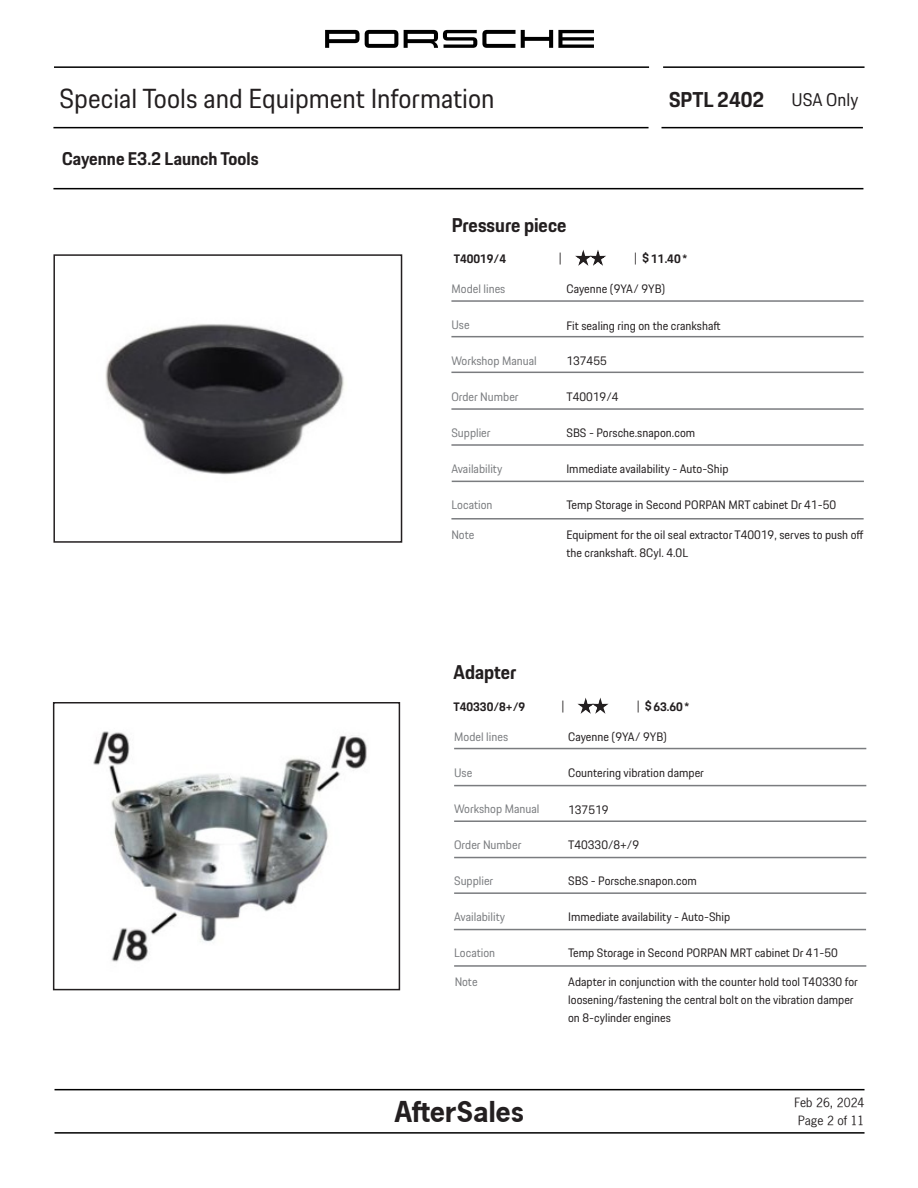
<style>
.page{position:relative;width:918px;height:1188px;background:#fff}
.page>*{position:absolute;margin:0;border:0;box-sizing:border-box;transform-origin:0 0}
.t1{font:27px "Porsche Next";color:#231f20}
.t2{font:700 27px "Porsche News Gothic";color:#231f20}
.t3{font:700 21px "Porsche Next";color:#231f20}
.t4{font:700 19.5px "Porsche Next";color:#231f20}
.t5{font:700 18px "Porsche Next";color:#231f20}
.t6{font:18px "Porsche Next";color:#231f20}
.t7{font:12px/18px "Porsche Next";color:#231f20}
.t8{font:12px "Porsche Next";color:#7a7c7f}
.t9{font:700 12px "Porsche Next";color:#231f20}
.t10{font:12px/18px "Porsche News Gothic";color:#231f20;text-align:center}
.s1{font-weight:700}
.s2{font-weight:400}
</style>
<div class="page">
<hr style="left:55px;top:1089px;width:810px;height:1px;background:#000">
<hr style="left:55px;top:1132px;width:810px;height:2px;background:#000">
<svg style="left:325px;top:30px;width:269px;height:18px"></svg>
<hr style="left:54px;top:66px;width:595px;height:2px;background:#000">
<hr style="left:53px;top:188px;width:810px;height:1px;background:#000">
<hr style="left:663px;top:66px;width:202px;height:2px;background:#000">
<hr style="left:53px;top:127px;width:596px;height:1px;background:#000">
<hr style="left:662px;top:127px;width:201px;height:1px;background:#000">
<hr style="left:451px;top:300px;width:413px;height:2px;background:#7a7c7f">
<hr style="left:451px;top:336px;width:413px;height:1px;background:#7a7c7f">
<hr style="left:451px;top:372px;width:413px;height:1px;background:#7a7c7f">
<hr style="left:451px;top:408px;width:413px;height:2px;background:#7a7c7f">
<hr style="left:451px;top:444px;width:413px;height:2px;background:#7a7c7f">
<hr style="left:451px;top:518px;width:413px;height:2px;background:#7a7c7f">
<hr style="left:454px;top:748px;width:412px;height:1px;background:#7a7c7f">
<hr style="left:454px;top:785px;width:412px;height:1px;background:#7a7c7f">
<hr style="left:454px;top:820px;width:412px;height:2px;background:#7a7c7f">
<hr style="left:454px;top:857px;width:412px;height:1px;background:#7a7c7f">
<hr style="left:454px;top:892px;width:412px;height:2px;background:#7a7c7f">
<hr style="left:454px;top:965px;width:412px;height:2px;background:#7a7c7f">
<hr style="left:452px;top:481px;width:412px;height:1px;background:#7a7c7f">
<hr style="left:454px;top:929px;width:412px;height:1px;background:#7a7c7f">
<div style="left:53px;top:254px;width:349px;height:289px;border:2px solid #231f20"></div>
<div style="left:53px;top:702px;width:347px;height:288px;border:2px solid #231f20"></div>
<img style="left:93px;top:731px;width:274px;height:231px">
<svg style="left:577px;top:698px;width:32px;height:16px"></svg>
<img style="left:105px;top:324px;width:239px;height:151px">
<svg style="left:575px;top:250px;width:31px;height:16px"></svg>
<h1 class="t1" style="left:59px;top:80px;width:437px">Special Tools and Equipment Information</h1>
<h3 class="t6" style="left:792px;top:88px;width:68px">USA Only</h3>
<h2 class="t3" style="left:669px;top:86px;width:97px">SPTL 2402</h2>
<h3 class="t5" style="left:62px;top:147px;width:198px">Cayenne E3.2 Launch Tools</h3>
<p class="t4" style="left:452px;top:212px;width:116px">Pressure piece</p>
<p class="t7" style="left:559px;top:248px;width:5px">|</p>
<p class="t7" style="left:634px;top:248px;width:17px">| <span class="s1">$</span></p>
<p class="t9" style="left:454px;top:251px;width:54px">T40019/4</p>
<p class="t9" style="left:651px;top:251px;width:37px">11.40 *</p>
<p class="t8" style="left:451px;top:281px;width:56px">Model lines</p>
<p class="t8" style="left:451px;top:317px;width:20px">Use</p>
<p class="t8" style="left:451px;top:353px;width:87px">Workshop Manual</p>
<p class="t8" style="left:451px;top:389px;width:69px">Order Number</p>
<p class="t8" style="left:451px;top:425px;width:41px">Supplier</p>
<p class="t8" style="left:451px;top:461px;width:53px">Availability</p>
<p class="t8" style="left:451px;top:497px;width:43px">Location</p>
<p class="t8" style="left:451px;top:527px;width:24px">Note</p>
<p class="t7" style="left:566px;top:280px;width:100px">Cayenne (9YA/ 9YB)</p>
<p class="t7" style="left:566px;top:317px;width:156px">Fit sealing ring on the crankshaft</p>
<p class="t7" style="left:566px;top:351px;width:42px">137455</p>
<p class="t7" style="left:566px;top:388px;width:54px">T40019/4</p>
<p class="t7" style="left:566px;top:423px;width:130px">SBS - Porsche.snapon.com</p>
<p class="t7" style="left:566px;top:459px;width:163px">Immediate availability - Auto-Ship</p>
<p class="t7" style="left:566px;top:496px;width:271px">Temp Storage in Second PORPAN MRT cabinet Dr 41-50</p>
<p class="t7" style="left:566px;top:526px;width:299px">Equipment for the oil seal extractor T40019, serves to push off the crankshaft. 8Cyl. 4.0L</p>
<p class="t4" style="left:453px;top:659px;width:64px">Adapter</p>
<p class="t9" style="left:453px;top:698px;width:73px">T40330/8+/9</p>
<p class="t8" style="left:454px;top:729px;width:56px">Model lines</p>
<p class="t8" style="left:454px;top:765px;width:20px">Use</p>
<p class="t8" style="left:454px;top:801px;width:87px">Workshop Manual</p>
<p class="t8" style="left:454px;top:837px;width:69px">Order Number</p>
<p class="t8" style="left:454px;top:873px;width:41px">Supplier</p>
<p class="t8" style="left:454px;top:909px;width:53px">Availability</p>
<p class="t8" style="left:454px;top:945px;width:43px">Location</p>
<p class="t8" style="left:455px;top:974px;width:24px">Note</p>
<p class="t7" style="left:561px;top:697px;width:5px">|</p>
<p class="t9" style="left:636px;top:698px;width:54px"><span class="s2">|</span> $63.60 *</p>
<p class="t7" style="left:568px;top:728px;width:100px">Cayenne (9YA/ 9YB)</p>
<p class="t7" style="left:568px;top:764px;width:137px">Countering vibration damper</p>
<p class="t7" style="left:568px;top:800px;width:42px">137519</p>
<p class="t7" style="left:568px;top:836px;width:72px">T40330/8+/9</p>
<p class="t7" style="left:568px;top:872px;width:130px">SBS - Porsche.snapon.com</p>
<p class="t7" style="left:568px;top:908px;width:163px">Immediate availability - Auto-Ship</p>
<p class="t7" style="left:568px;top:944px;width:271px">Temp Storage in Second PORPAN MRT cabinet Dr 41-50</p>
<p class="t7" style="left:568px;top:973px;width:291px">Adapter in conjunction with the counter hold tool T40330 for loosening/fastening the central bolt on the vibration damper</p>
<p class="t7" style="left:568px;top:1009px;width:104px">on 8-cylinder engines</p>
<h1 class="t2" style="left:395px;top:1094px;width:131px">AfterSales</h1>
<p class="t10" style="left:794px;top:1093px;width:72px">Feb 26, 2024<br>Page 2 of 11</p>
</div>
